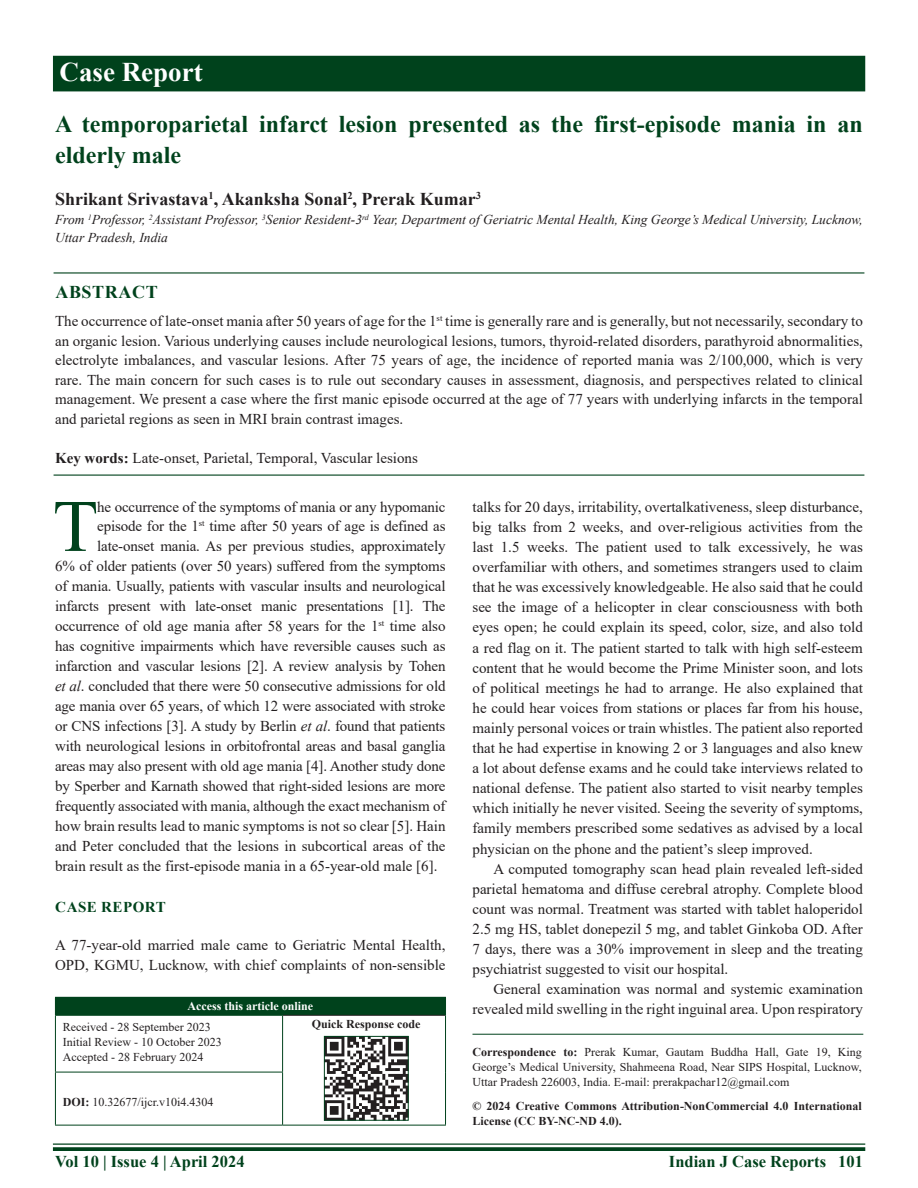
<style>
.page{position:relative;width:918px;height:1188px;background:#fff}
.page>*{position:absolute;margin:0;border:0;box-sizing:border-box;transform-origin:0 0}
.DROP_CAP_TX{font:73.95px "Times New Roman";color:#00421c}
.AH{font:700 27px "Times New Roman";color:#fff}
.AT{font:700 24px/31.5px "Times New Roman";color:#00421c}
.AU{font:700 18px "Times New Roman";color:#231f20}
.ABSH{font:700 18px "Times New Roman";letter-spacing:.035em;color:#00421c}
.RF{font:700 16.5px "Times New Roman";color:#00421c}
.TXFL{font:15px/20.1px "Times New Roman";color:#231f20;text-align:justify}
.DROP_CAP_TX-2{font:15px "Times New Roman";letter-spacing:-.01em;color:#231f20}
.ABS{font:15px/19.5px "Times New Roman";color:#231f20;text-align:justify}
.TX{font:15px/20.1px "Times New Roman";color:#231f20;text-align:justify}
.KWD{font:15px "Times New Roman";color:#231f20}
.t1{font:700 15px "Times New Roman";letter-spacing:.035em;color:#00421c}
.AFF{font:italic 13.5px/18px "Times New Roman";color:#231f20}
.ADD{font:12px/15px "Times New Roman";color:#231f20;text-align:justify}
.CR{font:700 12px/15px "Times New Roman";color:#231f20}
.HIS{font:12px/15px "Times New Roman";color:#231f20}
.DOI{font:12px "Times New Roman";color:#231f20}
.AAO{font:700 12px "Times New Roman";color:#fff}
.QR{font:700 12px "Times New Roman";color:#231f20}
.s1{font-weight:700}
.s2{font-style:italic}
</style>
<div class="page">
<hr style="left:53px;top:1143px;width:812px;height:2px;background:#00421c">
<svg style="left:53px;top:1147px;width:812px;height:4px;background:#0f4d29"></svg>
<div style="left:53px;top:56px;width:812px;height:35px;background:#00421c"></div>
<hr style="left:54px;top:272px;width:810px;height:2px;background:#00421c">
<hr style="left:54px;top:475px;width:810px;height:1px;background:#00421c">
<hr style="left:472px;top:1034px;width:391px;height:1px;background:#00421c">
<div style="left:55px;top:997px;width:391px;height:18px;background:#00421c"></div>
<hr style="left:283px;top:1015px;width:162px;height:1px;background:#231f20">
<hr style="left:55px;top:1016px;width:1px;height:56px;background:#00421c">
<hr style="left:55px;top:1015px;width:228px;height:1px;background:#00421c">
<hr style="left:282px;top:1016px;width:1px;height:56px;background:#00421c">
<hr style="left:445px;top:1015px;width:1px;height:57px;background:#00421c">
<hr style="left:445px;top:1072px;width:1px;height:53px;background:#00421c">
<hr style="left:55px;top:1072px;width:1px;height:53px;background:#00421c">
<hr style="left:55px;top:1072px;width:228px;height:1px;background:#00421c">
<hr style="left:55px;top:1125px;width:228px;height:1px;background:#00421c">
<hr style="left:282px;top:1072px;width:1px;height:53px;background:#00421c">
<hr style="left:283px;top:1125px;width:163px;height:1px;background:#00421c">
<img style="left:326px;top:1038px;width:80px;height:80px">
<div style="left:324px;top:1036px;width:84px;height:84px;border:1px solid #00421c"></div>
<p class="AH" style="left:60px;top:52px;width:145px">Case Report</p>
<p class="AT" style="left:55px;top:107px;width:809px">A temporoparietal infarct lesion presented as the first-episode mania in an elderly male</p>
<p class="AU" style="left:55px;top:186px;width:427px">Shrikant Srivastava<sup>1</sup>, Akanksha Sonal<sup>2</sup>, Prerak Kumar<sup>3</sup></p>
<p class="AFF" style="left:55px;top:210px;width:809px">From <sup>1</sup>Professor, <sup>2</sup>Assistant Professor, <sup>3</sup>Senior Resident-3<sup>rd</sup> Year, Department of Geriatric Mental Health, King George’s Medical University, Lucknow,<br>Uttar Pradesh, India</p>
<p class="ABSH" style="left:55px;top:279px;width:104px">ABSTRACT</p>
<p class="ABS" style="left:55px;top:311px;width:809px">The occurrence of late-onset mania after 50 years of age for the 1<sup>st</sup> time is generally rare and is generally, but not necessarily, secondary to an organic lesion. Various underlying causes include neurological lesions, tumors, thyroid-related disorders, parathyroid abnormalities, electrolyte imbalances, and vascular lesions. After 75 years of age, the incidence of reported mania was 2/100,000, which is very rare. The main concern for such cases is to rule out secondary causes in assessment, diagnosis, and perspectives related to clinical management. We present a case where the first manic episode occurred at the age of 77 years with underlying infarcts in the temporal and parietal regions as seen in MRI brain contrast images.</p>
<p class="KWD" style="left:55px;top:447px;width:364px"><span class="s1">Key words:</span> Late-onset, Parietal, Temporal, Vascular lesions</p>
<p class="DROP_CAP_TX" style="left:53px;top:474px;width:47px">T</p>
<p class="DROP_CAP_TX-2" style="left:97px;top:496px;width:350px">he occurrence of the symptoms of mania or any hypomanic</p>
<p class="DROP_CAP_TX-2" style="left:97px;top:516px;width:350px">episode for the 1<sup>st</sup> time after 50 years of age is defined as</p>
<p class="DROP_CAP_TX-2" style="left:97px;top:535px;width:350px">late-onset mania. As per previous studies, approximately</p>
<p class="DROP_CAP_TX-2" style="left:55px;top:555px;width:392px">6% of older patients (over 50 years) suffered from the symptoms</p>
<p class="DROP_CAP_TX-2" style="left:55px;top:575px;width:392px">of mania. Usually, patients with vascular insults and neurological</p>
<p class="DROP_CAP_TX-2" style="left:55px;top:595px;width:392px">infarcts present with late-onset manic presentations [1]. The</p>
<p class="DROP_CAP_TX-2" style="left:55px;top:615px;width:392px">occurrence of old age mania after 58 years for the 1<sup>st</sup> time also</p>
<p class="DROP_CAP_TX-2" style="left:55px;top:635px;width:392px">has cognitive impairments which have reversible causes such as</p>
<p class="DROP_CAP_TX-2" style="left:55px;top:655px;width:392px">infarction and vascular lesions [2]. A review analysis by Tohen</p>
<p class="DROP_CAP_TX-2" style="left:55px;top:675px;width:392px"><span class="s2">et al</span>. concluded that there were 50 consecutive admissions for old</p>
<p class="DROP_CAP_TX-2" style="left:55px;top:695px;width:392px">age mania over 65 years, of which 12 were associated with stroke</p>
<p class="DROP_CAP_TX-2" style="left:55px;top:715px;width:392px">or CNS infections [3]. A study by Berlin <span class="s2">et al</span>. found that patients</p>
<p class="DROP_CAP_TX-2" style="left:55px;top:735px;width:392px">with neurological lesions in orbitofrontal areas and basal ganglia</p>
<p class="DROP_CAP_TX-2" style="left:55px;top:755px;width:392px">areas may also present with old age mania [4]. Another study done</p>
<p class="DROP_CAP_TX-2" style="left:55px;top:775px;width:392px">by Sperber and Karnath showed that right-sided lesions are more</p>
<p class="DROP_CAP_TX-2" style="left:55px;top:795px;width:392px">frequently associated with mania, although the exact mechanism of</p>
<p class="DROP_CAP_TX-2" style="left:55px;top:815px;width:392px">how brain results lead to manic symptoms is not so clear [5]. Hain</p>
<p class="DROP_CAP_TX-2" style="left:55px;top:835px;width:392px">and Peter concluded that the lesions in subcortical areas of the</p>
<p class="DROP_CAP_TX-2" style="left:55px;top:855px;width:384px">brain result as the first-episode mania in a 65-year-old male [6].</p>
<h1 class="t1" style="left:55px;top:896px;width:112px">CASE REPORT</h1>
<p class="TXFL" style="left:55px;top:934px;width:392px">A 77-year-old married male came to Geriatric Mental Health,<br>OPD, KGMU, Lucknow, with chief complaints of non-sensible</p>
<p class="AAO" style="left:188px;top:998px;width:127px">Access this article online</p>
<p class="HIS" style="left:63px;top:1019px;width:160px">Received - 28 September 2023<br>Initial Review - 10 October 2023<br>Accepted - 28 February 2024</p>
<p class="QR" style="left:312px;top:1015px;width:110px">Quick Response code</p>
<p class="DOI" style="left:63px;top:1094px;width:152px"><span class="s1">DOI:</span> 10.32677/ijcr.v10i4.4304</p>
<p class="TXFL" style="left:472px;top:496px;width:392px">talks for 20 days, irritability, overtalkativeness, sleep disturbance, big talks from 2 weeks, and over-religious activities from the last 1.5 weeks. The patient used to talk excessively, he was overfamiliar with others, and sometimes strangers used to claim that he was excessively knowledgeable. He also said that he could see the image of a helicopter in clear consciousness with both eyes open; he could explain its speed, color, size, and also told a red flag on it. The patient started to talk with high self-esteem content that he would become the Prime Minister soon, and lots of political meetings he had to arrange. He also explained that he could hear voices from stations or places far from his house, mainly personal voices or train whistles. The patient also reported that he had expertise in knowing 2 or 3 languages and also knew a lot about defense exams and he could take interviews related to national defense. The patient also started to visit nearby temples which initially he never visited. Seeing the severity of symptoms, family members prescribed some sedatives as advised by a local physician on the phone and the patient’s sleep improved.</p>
<p class="TX" style="left:472px;top:858px;width:392px;text-indent:21px">A computed tomography scan head plain revealed left-sided parietal hematoma and diffuse cerebral atrophy. Complete blood count was normal. Treatment was started with tablet haloperidol 2.5 mg HS, tablet donepezil 5 mg, and tablet Ginkoba OD. After 7 days, there was a 30% improvement in sleep and the treating psychiatrist suggested to visit our hospital.</p>
<p class="TX" style="left:472px;top:979px;width:392px;text-align:right">General examination was normal and systemic examination revealed mild swelling in the right inguinal area. Upon respiratory</p>
<p class="ADD" style="left:472px;top:1044px;width:391px"><span class="s1">Correspondence to:</span> Prerak Kumar, Gautam Buddha Hall, Gate 19, King George’s Medical University, Shahmeena Road, Near SIPS Hospital, Lucknow, Uttar Pradesh 226003, India. E-mail: prerakpachar12@gmail.com</p>
<p class="CR" style="left:472px;top:1099px;width:391px">© 2024 Creative Commons Attribution-NonCommercial 4.0 International<br>License (CC BY-NC-ND 4.0).</p>
<p class="RF" style="left:55px;top:1150px;width:191px">Vol 10 | Issue 4 | April 2024</p>
<p class="RF" style="left:669px;top:1150px;width:195px">Indian J Case Reports 101</p>
</div>
